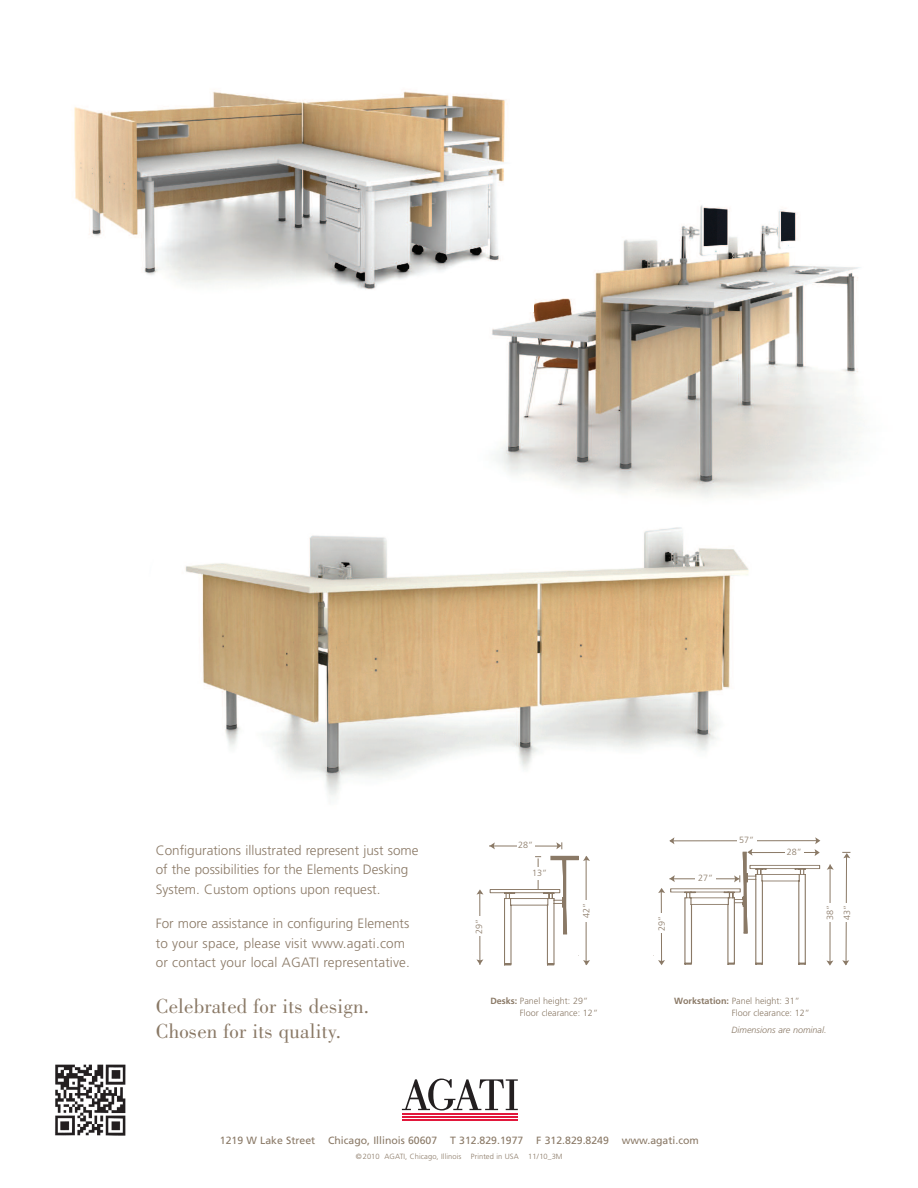
<style>
.page{position:relative;width:918px;height:1188px;background:#fff}
.page>*{position:absolute;margin:0;border:0;box-sizing:border-box;transform-origin:0 0}
.t1{font:21px/25.5px "Bodoni";letter-spacing:.01em;color:#8a7966}
.t2{font:300 13.5px/19.5px "Frutiger";color:#8a7966}
.t3{font:10.5px "Frutiger";color:#8a7966}
.t4{font:300 9px/12px "Frutiger";color:#8a7966}
.t5{font:italic 300 9px "Frutiger";color:#8a7966}
.t6{font:300 7.5px "Frutiger";letter-spacing:.01em;color:#8a7966}
.s1{font-weight:700}
</style>
<div class="page">
<img style="left:492px;top:205px;width:368px;height:292px">
<img style="left:185px;top:527px;width:564px;height:269px">
<div style="left:750px;top:865px;width:70px;height:4px;border:1px solid #8a7966"></div>
<div style="left:490px;top:889px;width:70px;height:4px;border:1px solid #8a7966"></div>
<div style="left:551px;top:856px;width:28px;height:4px;border:1px solid #8a7966"></div>
<hr style="left:586px;top:856px;width:1px;height:109px;background:#8a7966">
<div style="left:578px;top:900px;width:18px;height:22px;background:#fff"></div>
<hr style="left:830px;top:864px;width:1px;height:100px;background:#8a7966">
<div style="left:822px;top:904px;width:18px;height:18px;background:#fff"></div>
<hr style="left:480px;top:893px;width:1px;height:72px;background:#8a7966">
<div style="left:471px;top:916px;width:18px;height:20px;background:#fff"></div>
<hr style="left:661px;top:890px;width:1px;height:74px;background:#8a7966">
<div style="left:654px;top:913px;width:17px;height:20px;background:#fff"></div>
<hr style="left:489px;top:846px;width:70px;height:1px;background:#8a7966">
<div style="left:517px;top:840px;width:18px;height:12px;background:#fff"></div>
<hr style="left:669px;top:879px;width:70px;height:1px;background:#8a7966">
<hr style="left:749px;top:852px;width:68px;height:1px;background:#8a7966">
<hr style="left:670px;top:840px;width:148px;height:1px;background:#8a7966">
<svg style="left:504px;top:855px;width:64px;height:111px"></svg>
<div style="left:531px;top:867px;width:17px;height:13px;background:#fff"></div>
<svg style="left:490px;top:842px;width:5px;height:7px"></svg>
<svg style="left:669px;top:837px;width:5px;height:7px"></svg>
<svg style="left:670px;top:875px;width:5px;height:7px"></svg>
<svg style="left:684px;top:849px;width:122px;height:116px"></svg>
<svg style="left:815px;top:837px;width:5px;height:19px"></svg>
<svg style="left:477px;top:889px;width:6px;height:6px"></svg>
<svg style="left:583px;top:856px;width:7px;height:5px"></svg>
<svg style="left:827px;top:865px;width:7px;height:5px"></svg>
<svg style="left:658px;top:888px;width:7px;height:5px"></svg>
<svg style="left:476px;top:959px;width:7px;height:6px"></svg>
<svg style="left:583px;top:960px;width:7px;height:5px"></svg>
<svg style="left:658px;top:960px;width:7px;height:5px"></svg>
<svg style="left:826px;top:960px;width:7px;height:6px"></svg>
<svg style="left:842px;top:852px;width:8px;height:114px"></svg>
<svg style="left:556px;top:842px;width:7px;height:7px"></svg>
<div style="left:737px;top:834px;width:19px;height:12px;background:#fff"></div>
<img style="left:74px;top:91px;width:459px;height:221px">
<hr style="left:402px;top:1116px;width:116px;height:1px;background:#e2173b">
<hr style="left:402px;top:1113px;width:116px;height:1px;background:#e2173b">
<hr style="left:402px;top:1120px;width:116px;height:1px;background:#e2173b">
<svg style="left:402px;top:1079px;width:116px;height:31px"></svg>
<img style="left:55px;top:1064px;width:71px;height:72px">
<p class="t2" style="left:156px;top:841px;width:264px">Configurations illustrated represent just some of the possibilities for the Elements Desking<br>System. Custom options upon request.</p>
<p class="t2" style="left:156px;top:915px;width:256px">For more assistance in configuring Elements to your space, please visit www.agati.com or contact your local AGATI representative.</p>
<h1 class="t1" style="left:156px;top:995px;width:215px">Celebrated for its design.<br>Chosen for its quality.</h1>
<p class="t4" style="left:518px;top:840px;width:17px">28”</p>
<p class="t4" style="left:532px;top:867px;width:17px">13”</p>
<p class="t4" style="left:698px;top:873px;width:17px">27”</p>
<p class="t4" style="left:739px;top:834px;width:17px">57”</p>
<p class="t4" style="left:787px;top:846px;width:17px">28”</p>
<p class="t4" style="left:581px;top:918px;width:17px;rotate:-90deg">42”</p>
<p class="t4" style="left:822px;top:920px;width:17px;line-height:17px;rotate:-90deg">38”<br>43”</p>
<p class="t4" style="left:474px;top:934px;width:17px;rotate:-90deg">29”</p>
<p class="t4" style="left:656px;top:931px;width:17px;rotate:-90deg">29”</p>
<p class="t4" style="left:520px;top:996px;width:80px;text-indent:-30px"><span class="s1">Desks:</span> Panel height: 29”<br>Floor clearance: 12”</p>
<p class="t4" style="left:732px;top:996px;width:80px;text-indent:-58px"><span class="s1">Workstation:</span> Panel height: 31”<br>Floor clearance: 12”</p>
<p class="t5" style="left:732px;top:1026px;width:97px">Dimensions are nominal.</p>
<p class="t3" style="left:220px;top:1136px;width:480px">1219 W Lake Street Chicago, Illinois 60607 T 312.829.1977 F 312.829.8249 www.agati.com</p>
<p class="t6" style="left:356px;top:1153px;width:107px">©2010 AGATI, Chicago, Illinois</p>
<p class="t6" style="left:471px;top:1153px;width:49px">Printed in USA</p>
<p class="t6" style="left:528px;top:1153px;width:36px">11/10_3M</p>
</div>
